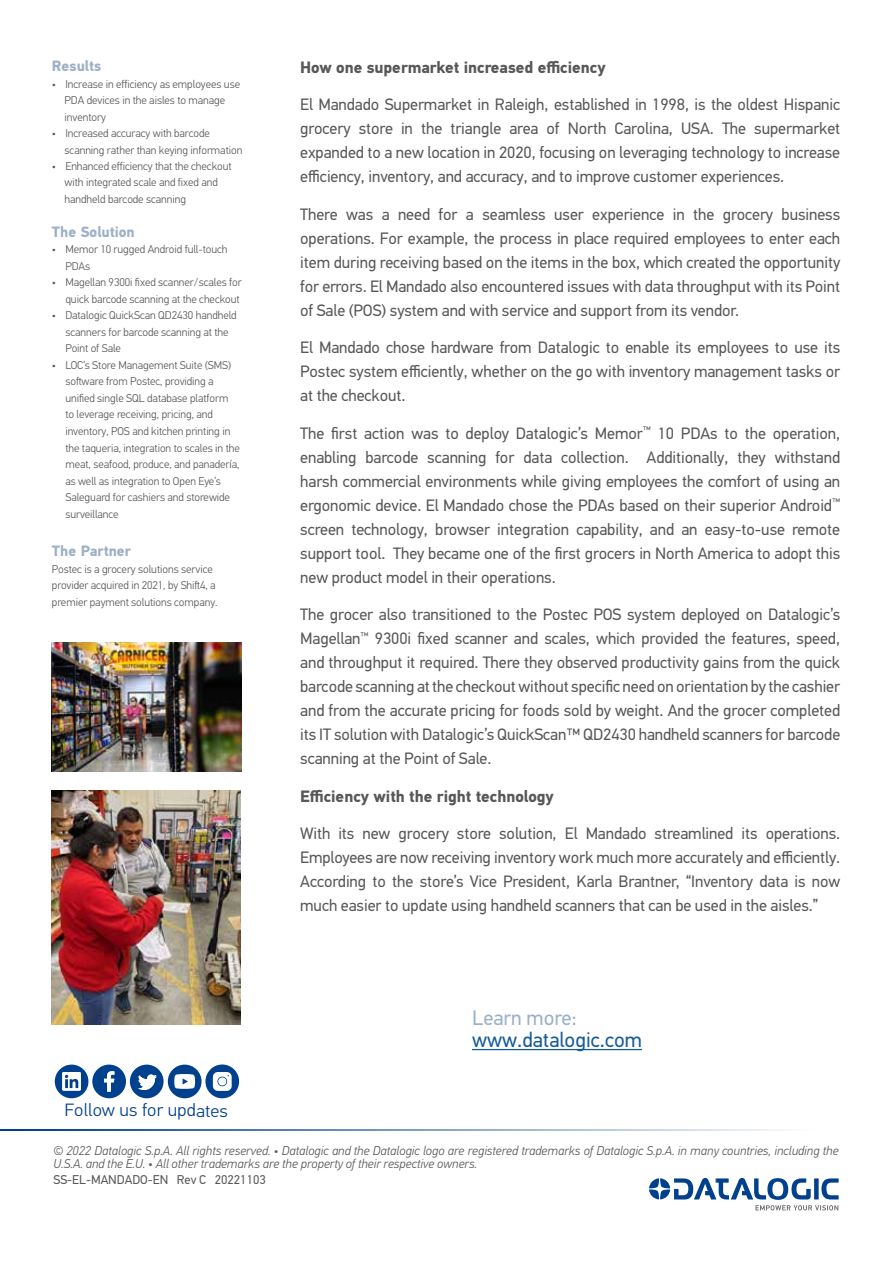
<style>
.page{position:relative;width:893px;height:1263px;background:#fff}
.page>*{position:absolute;margin:0;border:0;box-sizing:border-box;transform-origin:0 0}
.t1{font:21px "PF Din Text Pro";color:#165b9a}
.t2{font:21px "PF Din Text Pro";color:#9db0c7}
.t3{font:300 17.85px "PF Din Text Pro";letter-spacing:.01em;color:#00408c;scale:1.04 1}
.t4{font:16.5px/24px "PF Din Text Pro";letter-spacing:-.005em;color:#58585a;text-align:justify}
.t5{font:700 16.5px "PF Din Text Pro";letter-spacing:-.005em;color:#58585a}
.t6{font:700 15px "PF Din Text Pro";color:#9db0c7}
.t7{font:italic 300 12.75px/13.5px "PF Din Text Pro";color:#58585a}
.t8{font:12.75px "PF Din Text Pro";color:#58585a}
.t9{font:300 11.25px/16.5px "PF Din Text Pro";letter-spacing:-.005em;color:#58585a}
</style>
<div class="page">
<svg style="left:649px;top:1178px;width:190px;height:32px"></svg>
<hr style="left:0;top:1129px;width:882px;height:1px;background:#00408c">
<hr style="left:472px;top:1049px;width:170px;height:1px;background:#165b9a">
<svg style="left:55px;top:1064px;width:109px;height:34px"></svg>
<div style="left:205px;top:1064px;width:34px;height:34px;background:#00408c;border-radius:50%"></div>
<svg style="left:213px;top:1072px;width:19px;height:19px"></svg>
<div style="left:218px;top:1077px;width:8px;height:8px;background:#fff;border-radius:50%"></div>
<div style="left:168px;top:1064px;width:34px;height:34px;background:#00408c;border-radius:50%"></div>
<svg style="left:174px;top:1074px;width:21px;height:15px"></svg>
<img style="left:52px;top:642px;width:189px;height:130px">
<img style="left:51px;top:791px;width:189px;height:233px">
<p class="t6" style="left:52px;top:57px;width:51px">Results</p>
<p class="t9" style="left:65px;top:76px;width:177px;text-indent:-13px">• Increase in efficiency as employees use<br>PDA devices in the aisles to manage inventory</p>
<p class="t9" style="left:65px;top:125px;width:179px;text-indent:-13px">• Increased accuracy with barcode scanning rather than keying information</p>
<p class="t9" style="left:65px;top:158px;width:168px;text-indent:-13px">• Enhanced efficiency that the checkout with integrated scale and fixed and handheld barcode scanning</p>
<p class="t6" style="left:52px;top:223px;width:85px">The Solution</p>
<p class="t9" style="left:65px;top:241px;width:164px;text-indent:-13px">• Memor 10 rugged Android full-touch<br>PDAs</p>
<p class="t9" style="left:52px;top:274px;width:191px;text-align:right">• Magellan 9300i fixed scanner/scales for quick barcode scanning at the checkout</p>
<p class="t9" style="left:65px;top:307px;width:173px;text-indent:-13px">• Datalogic QuickScan QD2430 handheld scanners for barcode scanning at the<br>Point of Sale</p>
<p class="t9" style="left:65px;top:357px;width:176px;text-indent:-14px">• LOC’s Store Management Suite (SMS) software from Postec, providing a unified single SQL database platform to leverage receiving, pricing, and inventory, POS and kitchen printing in the taqueria, integration to scales in the meat, seafood, produce, and panadería, as well as integration to Open Eye’s Saleguard for cashiers and storewide surveillance</p>
<p class="t6" style="left:52px;top:542px;width:81px">The Partner</p>
<p class="t9" style="left:52px;top:561px;width:167px">Postec is a grocery solutions service provider acquired in 2021, by Shift4, a premier payment solutions company.</p>
<p class="t3" style="left:65px;top:1100px;width:159px">Follow us for updates</p>
<p class="t5" style="left:300px;top:57px;width:307px">How one supermarket increased efficiency</p>
<p class="t4" style="left:300px;top:93px;width:542px">El Mandado Supermarket in Raleigh, established in 1998, is the oldest Hispanic grocery store in the triangle area of North Carolina, USA. The supermarket expanded to a new location in 2020, focusing on leveraging technology to increase efficiency, inventory, and accuracy, and to improve customer experiences.</p>
<p class="t4" style="left:300px;top:202px;width:542px">There was a need for a seamless user experience in the grocery business operations. For example, the process in place required employees to enter each item during receiving based on the items in the box, which created the opportunity for errors. El Mandado also encountered issues with data throughput with its Point of Sale (POS) system and with service and support from its vendor.</p>
<p class="t4" style="left:300px;top:336px;width:542px">El Mandado chose hardware from Datalogic to enable its employees to use its Postec system efficiently, whether on the go with inventory management tasks or at the checkout.</p>
<p class="t4" style="left:300px;top:421px;width:542px">The first action was to deploy Datalogic’s Memor<sup>™</sup> 10 PDAs to the operation, enabling barcode scanning for data collection. Additionally, they withstand harsh commercial environments while giving employees the comfort of using an ergonomic device. El Mandado chose the PDAs based on their superior Android<sup>™ </sup>screen technology, browser integration capability, and an easy-to-use remote support tool. They became one of the first grocers in North America to adopt this new product model in their operations.</p>
<p class="t4" style="left:300px;top:603px;width:542px">The grocer also transitioned to the Postec POS system deployed on Datalogic’s Magellan<sup>™</sup> 9300i fixed scanner and scales, which provided the features, speed, and throughput it required. There they observed productivity gains from the quick barcode scanning at the checkout without specific need on orientation by the cashier and from the accurate pricing for foods sold by weight. And the grocer completed its IT solution with Datalogic’s QuickScan™ QD2430 handheld scanners for barcode scanning at the Point of Sale.</p>
<p class="t5" style="left:300px;top:786px;width:255px">Efficiency with the right technology</p>
<p class="t4" style="left:300px;top:822px;width:542px">With its new grocery store solution, El Mandado streamlined its operations.<br>Employees are now receiving inventory work much more accurately and efficiently.<br>According to the store’s Vice President, Karla Brantner, “Inventory data is now much easier to update using handheld scanners that can be used in the aisles.”</p>
<p class="t2" style="left:472px;top:1005px;width:106px">Learn more:</p>
<p class="t1" style="left:472px;top:1028px;width:172px">www.datalogic.com</p>
<p class="t7" style="left:53px;top:1144px;width:787px">© 2022 Datalogic S.p.A. All rights reserved. • Datalogic and the Datalogic logo are registered trademarks of Datalogic S.p.A. in many countries, including the<br>U.S.A. and the E.U. • All other trademarks are the property of their respective owners.</p>
<p class="t8" style="left:53px;top:1172px;width:214px">SS-EL-MANDADO-EN Rev C 20221103</p>
</div>
